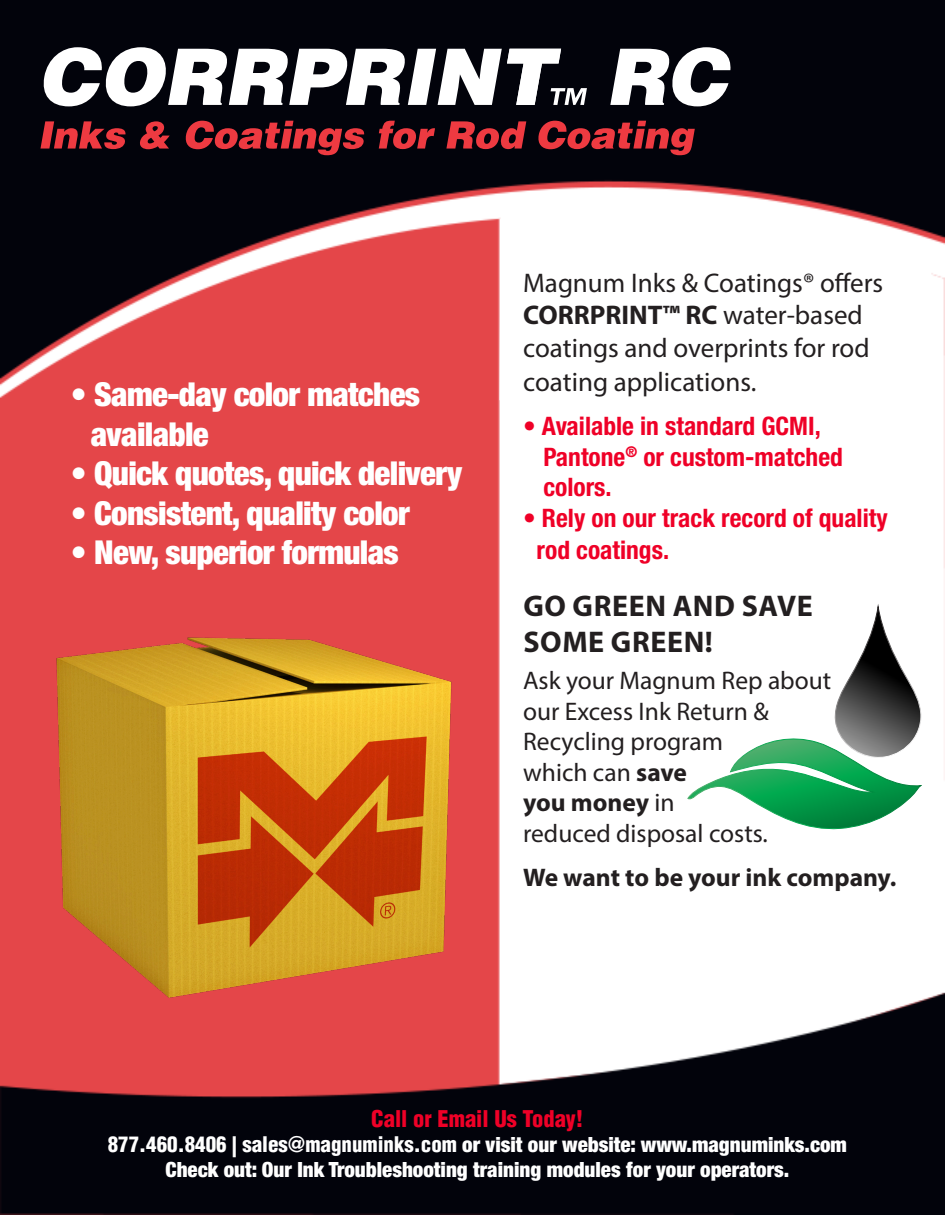
<style>
.page{position:relative;width:945px;height:1215px;background:#fff}
.page>*{position:absolute;margin:0;border:0;box-sizing:border-box;transform-origin:0 0}
.t1{font:900 condensed 33px "Helvetica Neue LT Std";letter-spacing:-.02em;color:#fff}
.t2{font:700 30px/36px "Myriad Pro";letter-spacing:.02em;color:#231f20}
.t3{font:27px/33px "Myriad Pro";color:#231f20}
.t4{font:25.5px/30.6px "Myriad Pro";color:#231f20}
.t5{font:700 condensed 25.5px "Helvetica Neue LT Std";color:#ef0027}
.t6{font:700 25.5px "Myriad Pro";color:#231f20}
.t7{font:900 condensed 22.5px "Helvetica LT Std";color:#ef0027}
.t8{font:900 condensed 21px "Helvetica Neue LT Std";color:#fff}
.s1{font-weight:700}
.s2{font-family:"Helvetica LT Std"}
</style>
<div class="page">
<img style="left:0;top:0;width:945px;height:1215px">
<svg style="left:500px;top:182px;width:432px;height:251px"></svg>
<img style="left:53px;top:629px;width:407px;height:375px">
<svg style="left:610px;top:47px;width:121px;height:59px"></svg>
<svg style="left:40px;top:121px;width:86px;height:28px;background:#7d1f27"></svg>
<svg style="left:139px;top:121px;width:31px;height:28px"></svg>
<svg style="left:185px;top:121px;width:180px;height:34px;background:#671a22"></svg>
<svg style="left:379px;top:121px;width:56px;height:28px;background:#761e25"></svg>
<svg style="left:446px;top:121px;width:80px;height:28px;background:#882229"></svg>
<svg style="left:537px;top:121px;width:158px;height:34px;background:#681a22"></svg>
<svg style="left:41px;top:47px;width:546px;height:59px"></svg>
<svg style="left:687px;top:601px;width:235px;height:231px"></svg>
<p class="t1" style="left:70px;top:374px;width:351px">• Same-day color matches</p>
<p class="t1" style="left:91px;top:414px;width:120px">available</p>
<p class="t1" style="left:70px;top:453px;width:393px">• Quick quotes, quick delivery</p>
<p class="t1" style="left:70px;top:493px;width:341px">• Consistent, quality color</p>
<p class="t1" style="left:70px;top:532px;width:330px">• New, superior formulas</p>
<p class="t3" style="left:523px;top:266px;width:362px">Magnum Inks &amp; Coatings® offers<br><span class="s1">CORRPRINT™ RC</span> water-based coatings and overprints for rod coating applications.</p>
<p class="t5" style="left:523px;top:411px;width:299px">• Available in standard GCMI,</p>
<p class="t5" style="left:543px;top:441px;width:301px">Pantone<sup>®</sup> or custom-matched</p>
<p class="t5" style="left:543px;top:472px;width:70px">colors.</p>
<p class="t5" style="left:523px;top:502px;width:366px">• Rely on our track record of quality</p>
<p class="t5" style="left:537px;top:535px;width:134px">rod coatings.</p>
<p class="t2" style="left:523px;top:586px;width:291px">GO GREEN AND SAVE<br>SOME GREEN!</p>
<p class="t4" style="left:523px;top:665px;width:310px">Ask your Magnum Rep about our Excess Ink Return &amp;<br>Recycling program<br>which can <span class="s1">save<br>you money</span> in<br>reduced disposal costs.</p>
<p class="t6" style="left:523px;top:861px;width:375px">We want to be your ink company.</p>
<p class="t7" style="left:371px;top:1104px;width:214px">Call or Email Us Today!</p>
<p class="t8" style="left:108px;top:1132px;width:741px"><span class="s2">877.460.8406 | sales@magnuminks.com</span> or visit our website: www.magnuminks.com</p>
<p class="t8" style="left:165px;top:1157px;width:625px">Check out: Our Ink Troubleshooting training modules for your operators.</p>
</div>
